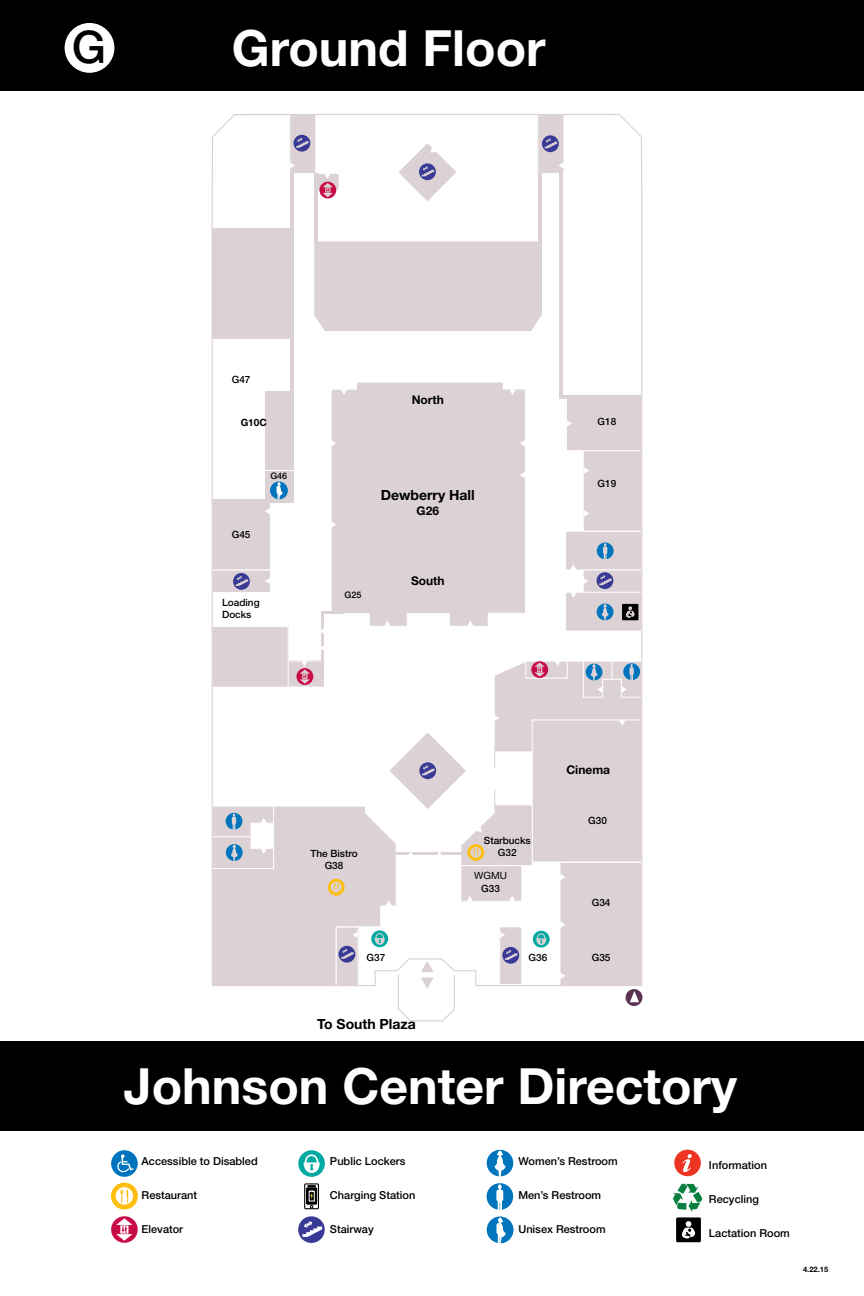
<style>
.page{position:relative;width:864px;height:1296px;background:#fff}
.page>*{position:absolute;margin:0;border:0;box-sizing:border-box;transform-origin:0 0}
.t1{font:700 50px "Helvetica Neue LT Std";color:#fff}
.t2{font:500 45px "Helvetica Neue LT Std";color:#000}
.t3{font:700 14px "Helvetica Neue LT Std";color:#000}
.t4{font:700 12px "Helvetica Neue LT Std";color:#000}
.t5{font:500 11px "Helvetica Neue LT Std";color:#000}
.t6{font:500 10px/12px "Helvetica Neue LT Std";color:#000;text-align:center}
.t7{font:10px "Helvetica Neue LT Std";color:#000}
.t8{font:700 10px "Helvetica Neue LT Std";color:#000}
.t9{font:500 9px "Helvetica Neue LT Std";color:#000}
.t10{font:700 7.5px "Helvetica Neue LT Std";color:#000}
</style>
<div class="page">
<div style="left:0;top:0;width:864px;height:91px;background:#000"></div>
<div style="left:65px;top:23px;width:49px;height:50px;background:#fff;border-radius:50%"></div>
<div style="left:0;top:1041px;width:864px;height:90px;background:#000"></div>
<svg style="left:211px;top:114px;width:432px;height:872px"></svg>
<svg style="left:397px;top:142px;width:61px;height:61px"></svg>
<svg style="left:293px;top:135px;width:17px;height:17px"></svg>
<svg style="left:542px;top:135px;width:17px;height:17px"></svg>
<svg style="left:233px;top:573px;width:17px;height:17px"></svg>
<svg style="left:597px;top:572px;width:16px;height:17px"></svg>
<svg style="left:319px;top:173px;width:17px;height:25px"></svg>
<svg style="left:597px;top:604px;width:16px;height:16px"></svg>
<svg style="left:597px;top:542px;width:17px;height:17px"></svg>
<div style="left:212px;top:228px;width:81px;height:110px;background:#dcd2d5"></div>
<div style="left:266px;top:391px;width:26px;height:111px;background:#dcd2d5"></div>
<svg style="left:111px;top:1150px;width:27px;height:27px"></svg>
<svg style="left:111px;top:1216px;width:27px;height:27px"></svg>
<svg style="left:674px;top:1150px;width:27px;height:26px"></svg>
<svg style="left:298px;top:1150px;width:27px;height:27px"></svg>
<svg style="left:487px;top:1183px;width:26px;height:27px"></svg>
<svg style="left:487px;top:1150px;width:26px;height:26px"></svg>
<svg style="left:298px;top:1216px;width:27px;height:27px"></svg>
<div style="left:304px;top:1183px;width:15px;height:26px;border:1px solid #000"></div>
<div style="left:306px;top:1188px;width:11px;height:16px;border:1px solid #000"></div>
<svg style="left:308px;top:1185px;width:8px;height:23px"></svg>
<svg style="left:111px;top:1183px;width:27px;height:27px"></svg>
<hr style="left:290px;top:172px;width:4px;height:331px;background:#dcd2d5">
<hr style="left:560px;top:174px;width:3px;height:223px;background:#dcd2d5">
<hr style="left:314px;top:173px;width:4px;height:68px;background:#dcd2d5">
<hr style="left:538px;top:173px;width:4px;height:68px;background:#dcd2d5">
<hr style="left:265px;top:499px;width:28px;height:4px;background:#dcd2d5">
<hr style="left:559px;top:395px;width:29px;height:4px;background:#dcd2d5">
<div style="left:314px;top:241px;width:228px;height:90px;background:#dcd2d5"></div>
<hr style="left:321px;top:611px;width:2px;height:75px;background:#dcd2d5">
<hr style="left:321px;top:611px;width:22px;height:2px;background:#dcd2d5">
<svg style="left:487px;top:1216px;width:26px;height:27px"></svg>
<svg style="left:270px;top:481px;width:18px;height:18px"></svg>
<svg style="left:673px;top:1184px;width:29px;height:58px"></svg>
<svg style="left:622px;top:604px;width:16px;height:16px"></svg>
<hr style="left:265px;top:470px;width:30px;height:1px;background:#fff">
<svg style="left:211px;top:660px;width:431px;height:362px"></svg>
<svg style="left:319px;top:645px;width:6px;height:6px"></svg>
<svg style="left:319px;top:628px;width:6px;height:6px"></svg>
<h2 class="t2" style="left:72px;top:21px;width:36px">G</h2>
<h1 class="t1" style="left:232px;top:18px;width:315px">Ground Floor</h1>
<p class="t6" style="left:232px;top:374px;width:20px">G47</p>
<p class="t8" style="left:241px;top:416px;width:28px">G10C</p>
<p class="t6" style="left:232px;top:528px;width:20px">G45</p>
<p class="t9" style="left:270px;top:470px;width:18px">G46</p>
<p class="t6" style="left:222px;top:597px;width:39px;text-align:left">Loading<br>Docks</p>
<p class="t4" style="left:412px;top:392px;width:34px">North</p>
<p class="t3" style="left:381px;top:487px;width:96px">Dewberry Hall</p>
<p class="t4" style="left:417px;top:503px;width:24px">G26</p>
<p class="t9" style="left:345px;top:590px;width:18px">G25</p>
<p class="t4" style="left:411px;top:574px;width:35px">South</p>
<p class="t6" style="left:598px;top:415px;width:20px">G18</p>
<p class="t6" style="left:598px;top:477px;width:20px">G19</p>
<p class="t6" style="left:310px;top:847px;width:49px">The Bistro<br>G38</p>
<p class="t6" style="left:367px;top:951px;width:20px">G37</p>
<p class="t6" style="left:484px;top:834px;width:48px">Starbucks<br>G32</p>
<p class="t7" style="left:474px;top:870px;width:34px">WGMU</p>
<p class="t6" style="left:481px;top:882px;width:20px">G33</p>
<p class="t6" style="left:529px;top:951px;width:20px">G36</p>
<p class="t4" style="left:566px;top:762px;width:45px">Cinema</p>
<p class="t6" style="left:588px;top:814px;width:20px">G30</p>
<p class="t6" style="left:592px;top:897px;width:20px">G34</p>
<p class="t6" style="left:592px;top:951px;width:20px">G35</p>
<p class="t3" style="left:317px;top:1015px;width:100px">To South Plaza</p>
<h1 class="t1" style="left:124px;top:1055px;width:615px">Johnson Center Directory</h1>
<p class="t5" style="left:142px;top:1154px;width:118px">Accessible to Disabled</p>
<p class="t5" style="left:142px;top:1188px;width:57px">Restaurant</p>
<p class="t5" style="left:142px;top:1223px;width:43px">Elevator</p>
<p class="t5" style="left:330px;top:1154px;width:77px">Public Lockers</p>
<p class="t5" style="left:330px;top:1188px;width:87px">Charging Station</p>
<p class="t5" style="left:330px;top:1223px;width:45px">Stairway</p>
<p class="t5" style="left:518px;top:1154px;width:101px">Women’s Restroom</p>
<p class="t5" style="left:518px;top:1188px;width:84px">Men’s Restroom</p>
<p class="t5" style="left:518px;top:1223px;width:89px">Unisex Restroom</p>
<p class="t5" style="left:709px;top:1158px;width:60px">Information</p>
<p class="t5" style="left:709px;top:1192px;width:51px">Recycling</p>
<p class="t5" style="left:709px;top:1226px;width:82px">Lactation Room</p>
<p class="t10" style="left:803px;top:1264px;width:27px">4.22.15</p>
</div>
